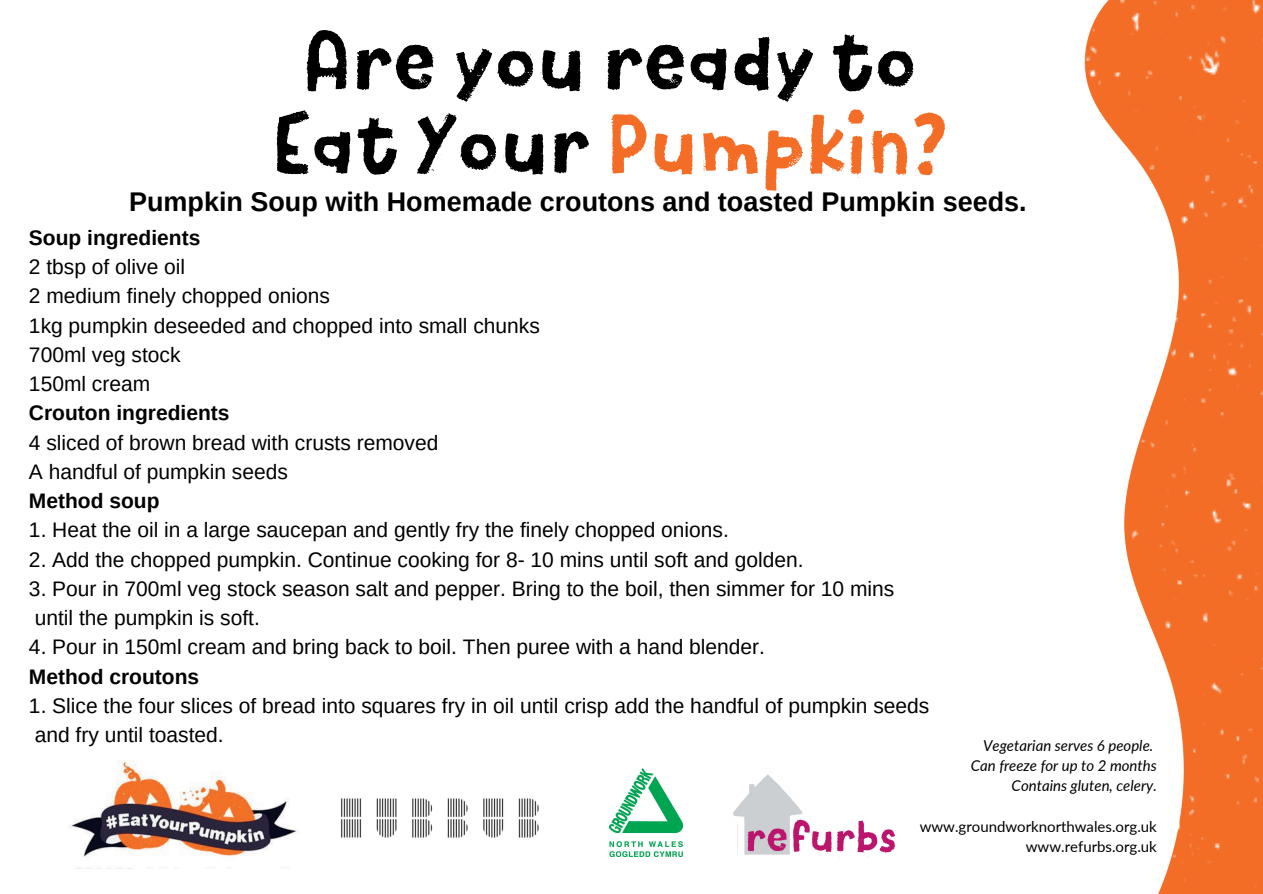
<style>
.page{position:relative;width:1263px;height:894px;background:#fff}
.page>*{position:absolute;margin:0;border:0;box-sizing:border-box;transform-origin:0 0}
.t1{font:84px/83.2px "Canvas Text Sans";color:#000;text-align:center}
.t2{font:700 27px "Arimo";color:#000}
.t3{font:21px/29.2px "Arimo";color:#000}
.t4{font:700 21px "Arimo";color:#000}
.t5{font:italic 15px/20.2px "Lato";color:#000;text-align:right}
.t6{font:15px/20.2px "Lato";color:#000;text-align:right}
.s1{color:#f36d27}
</style>
<div class="page">
<img style="left:211px;top:0;width:1052px;height:893px">
<img style="left:69px;top:760px;width:299px;height:108px">
<img style="left:322px;top:772px;width:231px;height:84px">
<img style="left:727px;top:768px;width:173px;height:92px">
<img style="left:609px;top:768px;width:74px;height:88px">
<h1 class="t1" style="left:272px;top:19px;width:677px">Are you ready to<br>Eat Your <span class="s1">Pumpkin?</span></h1>
<p class="t2" style="left:129px;top:186px;width:899px">Pumpkin Soup with Homemade croutons and toasted Pumpkin seeds.</p>
<p class="t4" style="left:29px;top:226px;width:173px">Soup ingredients</p>
<p class="t3" style="left:29px;top:252px;width:512px">2 tbsp of olive oil<br>2 medium finely chopped onions<br>1kg pumpkin deseeded and chopped into small chunks<br>700ml veg stock<br>150ml cream</p>
<p class="t4" style="left:29px;top:401px;width:202px">Crouton ingredients</p>
<p class="t3" style="left:29px;top:427px;width:411px">4 sliced of brown bread with crusts removed<br>A handful of pumpkin seeds</p>
<p class="t4" style="left:29px;top:489px;width:132px">Method soup</p>
<p class="t3" style="left:29px;top:515px;width:701px">1. Heat the oil in a large saucepan and gently fry the finely chopped onions.</p>
<p class="t3" style="left:29px;top:544px;width:776px">2. Add the chopped pumpkin. Continue cooking for 8- 10 mins until soft and golden.</p>
<p class="t3" style="left:29px;top:573px;width:867px">3. Pour in 700ml veg stock season salt and pepper. Bring to the boil, then simmer for 10 mins until the pumpkin is soft.</p>
<p class="t3" style="left:29px;top:632px;width:737px">4. Pour in 150ml cream and bring back to boil. Then puree with a hand blender.</p>
<p class="t4" style="left:29px;top:664px;width:172px">Method croutons</p>
<p class="t3" style="left:29px;top:690px;width:902px">1. Slice the four slices of bread into squares fry in oil until crisp add the handful of pumpkin seeds and fry until toasted.</p>
<p class="t5" style="left:971px;top:734px;width:187px">Vegetarian serves 6 people.<br>Can freeze for up to 2 months<br>Contains gluten, celery.</p>
<p class="t6" style="left:920px;top:815px;width:239px">www.groundworknorthwales.org.uk www.refurbs.org.uk</p>
</div>
